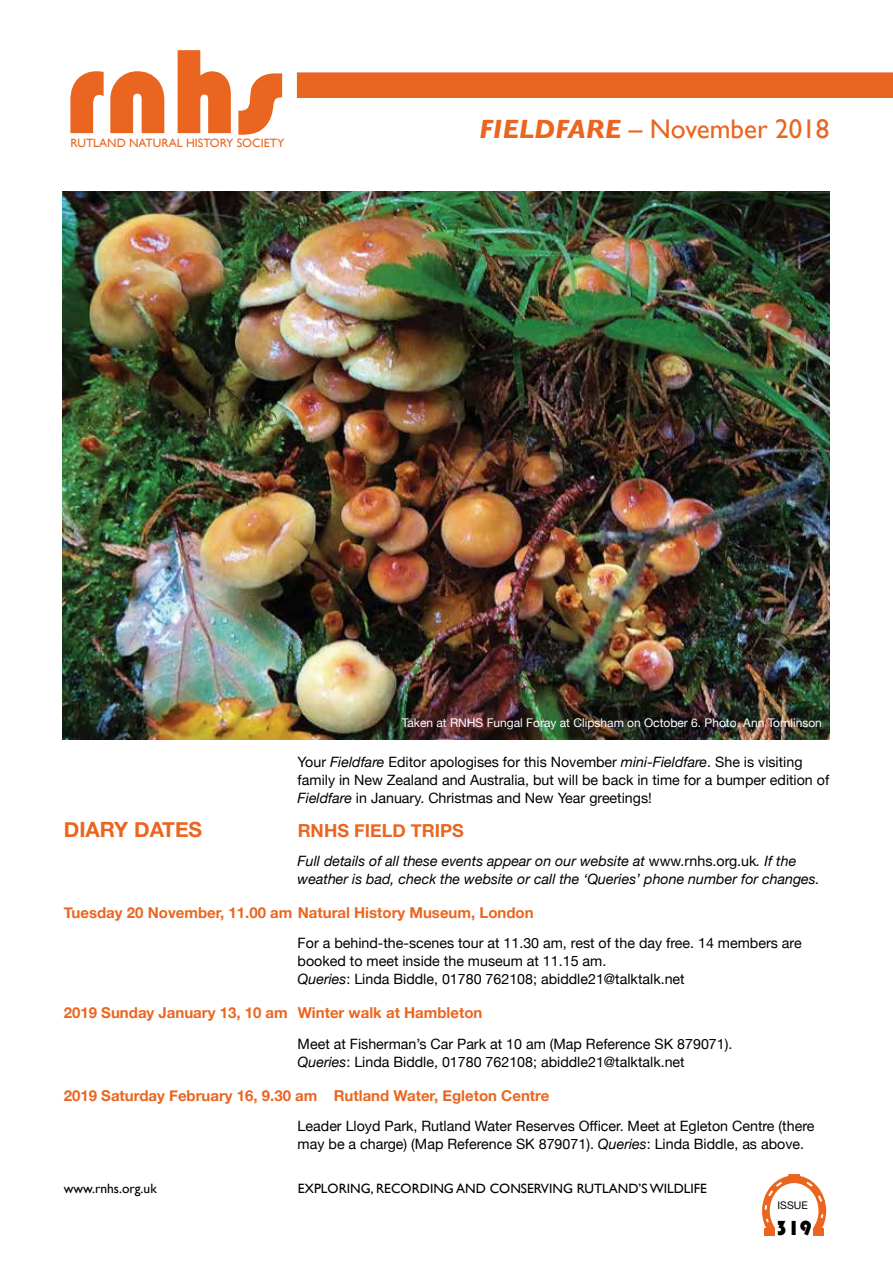
<style>
.page{position:relative;width:893px;height:1263px;background:#fff}
.page>*{position:absolute;margin:0;border:0;box-sizing:border-box;transform-origin:0 0}
.t1{font:124.35px "Bauhaus 93";color:#ea6620}
.t2{font:27px "Gill Sans";color:#ea6620}
.t3{font:700 21px "Helvetica Neue";color:#ea6620}
.t4{font:21px "Bauhaus 93";color:#000}
.t5{font:700 18px "Helvetica Neue";color:#ea6620}
.t6{font:700 15px "Helvetica Neue";color:#ea6620}
.t7{font:14.25px/18px "Helvetica Neue";color:#000}
.t8{font:italic 14.25px/18px "Helvetica Neue";color:#000}
.t9{font:13.5px "Gill Sans";color:#000}
.t10{font:12.15px "Gill Sans";color:#ea6620}
.t11{font:12px "Helvetica Neue";color:#fff}
.t12{font:10.5px "Helvetica Neue";color:#000}
.s1{font-weight:700;font-style:italic}
.s2{font-style:italic}
.s3{font-style:normal}
</style>
<div class="page">
<img style="left:63px;top:191px;width:766px;height:549px">
<svg style="left:297px;top:72px;width:596px;height:26px"></svg>
<svg style="left:762px;top:1174px;width:65px;height:62px"></svg>
<h1 class="t1" style="left:64px;top:17px;width:221px">rnhs</h1>
<p class="t10" style="left:71px;top:138px;width:215px">RUTLAND NATURAL HISTORY SOCIETY</p>
<h2 class="t2" style="left:479px;top:117px;width:352px"><span class="s1">FIELDFARE</span> – November 2018</h2>
<p class="t11" style="left:402px;top:718px;width:422px">Taken at RNHS Fungal Foray at Clipsham on October 6. Photo, Ann Tomlinson</p>
<p class="t7" style="left:298px;top:755px;width:533px">Your <span class="s2">Fieldfare</span> Editor apologises for this November <span class="s2">mini-Fieldfare</span>. She is visiting family in New Zealand and Australia, but will be back in time for a bumper edition of<br><span class="s2">Fieldfare</span> in January. Christmas and New Year greetings!</p>
<h3 class="t3" style="left:64px;top:822px;width:140px">DIARY DATES</h3>
<p class="t5" style="left:298px;top:824px;width:168px">RNHS FIELD TRIPS</p>
<p class="t8" style="left:298px;top:853px;width:524px">Full details of all these events appear on our website at <span class="s3">www.rnhs.org.uk</span>. If the weather is bad, check the website or call the ‘Queries’ phone number for changes.</p>
<p class="t6" style="left:64px;top:906px;width:471px">Tuesday 20 November, 11.00 am Natural History Museum, London</p>
<p class="t7" style="left:298px;top:935px;width:505px">For a behind-the-scenes tour at 11.30 am, rest of the day free. 14 members are booked to meet inside the museum at 11.15 am.<br><span class="s2">Queries</span>: Linda Biddle, 01780 762108; abiddle21@talktalk.net</p>
<p class="t6" style="left:64px;top:1007px;width:420px">2019 Sunday January 13, 10 am Winter walk at Hambleton</p>
<p class="t7" style="left:298px;top:1036px;width:436px">Meet at Fisherman’s Car Park at 10 am (Map Reference SK 879071).<br><span class="s2">Queries</span>: Linda Biddle, 01780 762108; abiddle21@talktalk.net</p>
<p class="t6" style="left:64px;top:1089px;width:487px">2019 Saturday February 16, 9.30 am Rutland Water, Egleton Centre</p>
<p class="t7" style="left:298px;top:1119px;width:518px">Leader Lloyd Park, Rutland Water Reserves Officer. Meet at Egleton Centre (there may be a charge) (Map Reference SK 879071). <span class="s2">Queries</span>: Linda Biddle, as above.</p>
<p class="t9" style="left:64px;top:1183px;width:95px">www.rnhs.org.uk</p>
<p class="t9" style="left:298px;top:1183px;width:411px">EXPLORING, RECORDING AND CONSERVING RUTLAND’S WILDLIFE</p>
<p class="t12" style="left:777px;top:1202px;width:32px">ISSUE</p>
<h3 class="t4" style="left:776px;top:1215px;width:37px">319</h3>
</div>
